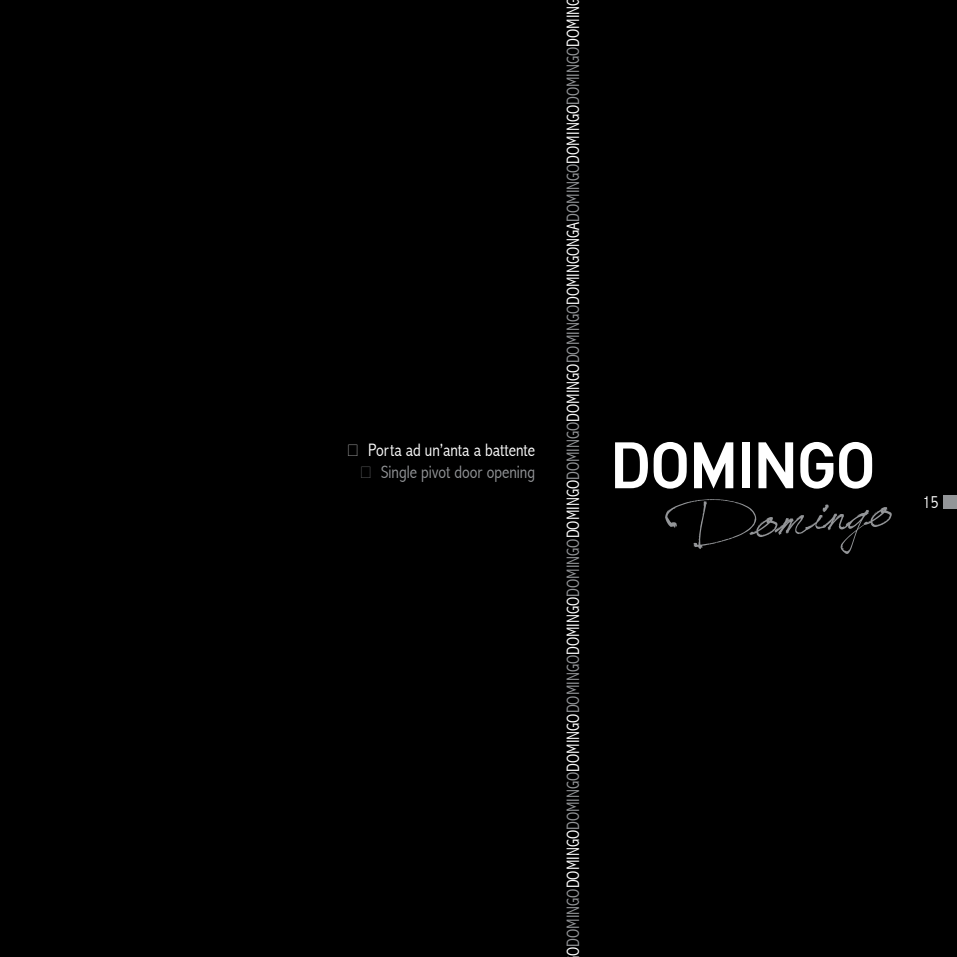
<style>
.page{position:relative;width:957px;height:957px;background:#000}
.page>*{position:absolute;margin:0;border:0;box-sizing:border-box;transform-origin:0 0}
.t1{font:69.6px "Jellyka Saint Andrew's Queen";color:#939598}
.t2{font:700 64.5px "Abwechselnschrift";color:#fff}
.t3{font:300 condensed 18px "Abadi";color:#fff}
.t4{font:300 condensed 18px "Abadi";color:#939598}
.s1{color:#939598}
</style>
<div class="page">
<div style="left:943px;top:495px;width:14px;height:14px;background:#939598"></div>
<p class="t3" style="left:346px;top:440px;width:190px">· Porta ad un’anta a battente</p>
<p class="t4" style="left:359px;top:461px;width:177px">· Single pivot door opening</p>
<p class="t3" style="left:562px;top:956px;width:959px;rotate:-90deg">O<span class="s1">DOMINGO</span>DOMINGO<span class="s1">DOMINGO</span>DOMINGO<span class="s1">DOMINGO</span>DOMINGO<span class="s1">DOMINGO</span>DOMINGO<span class="s1">DOMINGO</span>DOMINGO<span class="s1">DOMINGO</span>DOMINGONGA<span class="s1">DOMINGO</span>DOMINGO<span class="s1">DOMINGO</span>DOMING</p>
<h2 class="t2" style="left:610px;top:427px;width:266px">DOMINGO</h2>
<h1 class="t1" style="left:687px;top:477px;width:201px;rotate:-5deg">Domingo</h1>
<p class="t3" style="left:922px;top:491px;width:18px">15</p>
</div>
